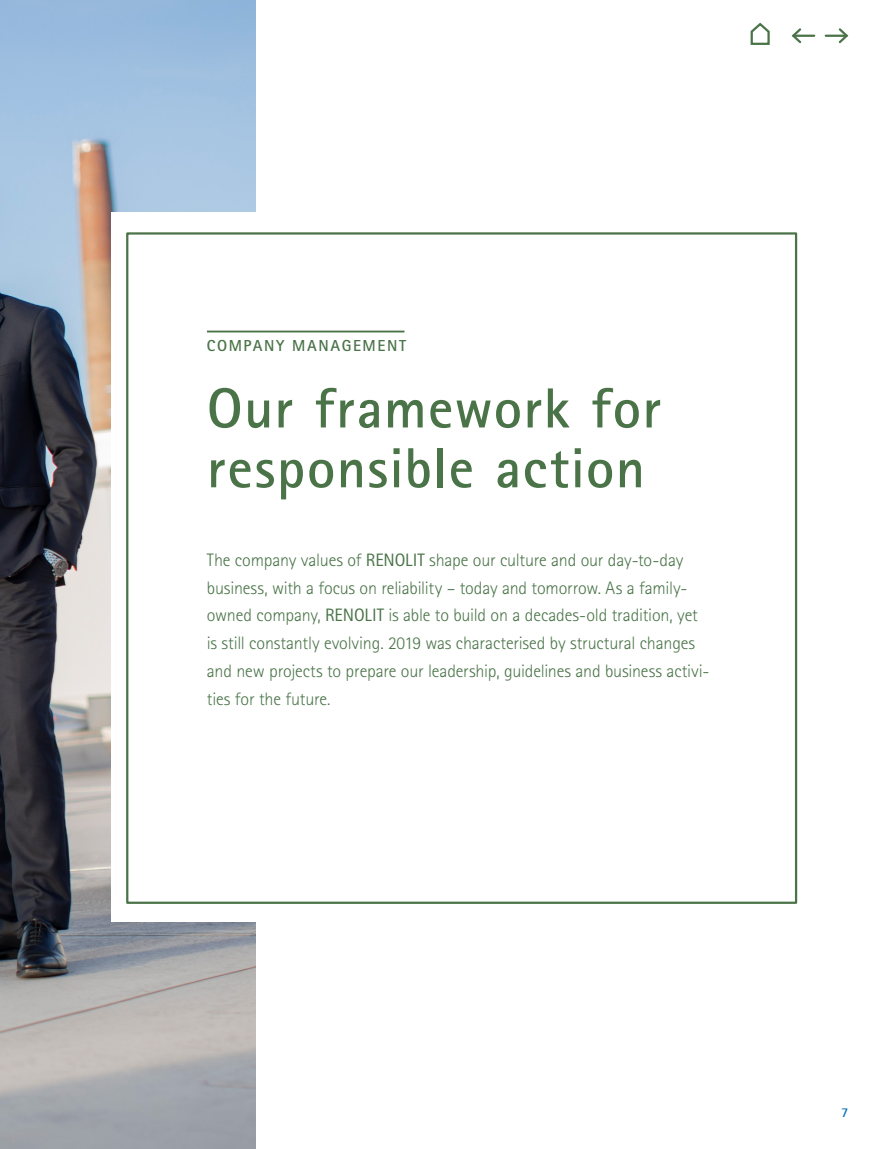
<style>
.page{position:relative;width:893px;height:1149px;background:#fff}
.page>*{position:absolute;margin:0;border:0;box-sizing:border-box;transform-origin:0 0}
.t1{font:700 56.55px/59.7px "Rotis Sans Serif Std";letter-spacing:.025em;color:#4a7448}
.t2{font:300 18px/27.8px "Rotis Sans Serif Std";letter-spacing:-.01em;color:#4a7448}
.t3{font:700 15.9px "Rotis Sans Serif Std";letter-spacing:.1em;color:#4a7448}
.t4{font:700 13.5px "Rotis Sans Serif Std";color:#0074bc}
.s1{font-weight:400}
</style>
<div class="page">
<img style="left:0;top:0;width:255px;height:1148px">
<svg style="left:750px;top:22px;width:20px;height:23px"></svg>
<svg style="left:824px;top:28px;width:25px;height:16px"></svg>
<svg style="left:791px;top:28px;width:25px;height:16px"></svg>
<div style="left:111px;top:213px;width:709px;height:708px;background:#fff"></div>
<div style="left:126px;top:232px;width:671px;height:671px;background:#fff;border:2px solid #4a7448"></div>
<hr style="left:207px;top:330px;width:197px;height:2px;background:#4a7448">
<p class="t3" style="left:207px;top:335px;width:201px">COMPANY MANAGEMENT</p>
<h1 class="t1" style="left:207px;top:378px;width:456px">Our framework for responsible action</h1>
<p class="t2" style="left:207px;top:546px;width:504px">The company values of <span class="s1">RENOLIT</span> shape our culture and our day-to-day business, with a focus on reliability – today and tomorrow. As a family&shy;owned company, <span class="s1">RENOLIT</span> is able to build on a decades-old tradition, yet is still constantly evolving. 2019 was characterised by structural changes and new projects to prepare our leadership, guidelines and business activi&shy;ties for the future.</p>
<p class="t4" style="left:841px;top:1103px;width:9px">7</p>
</div>
